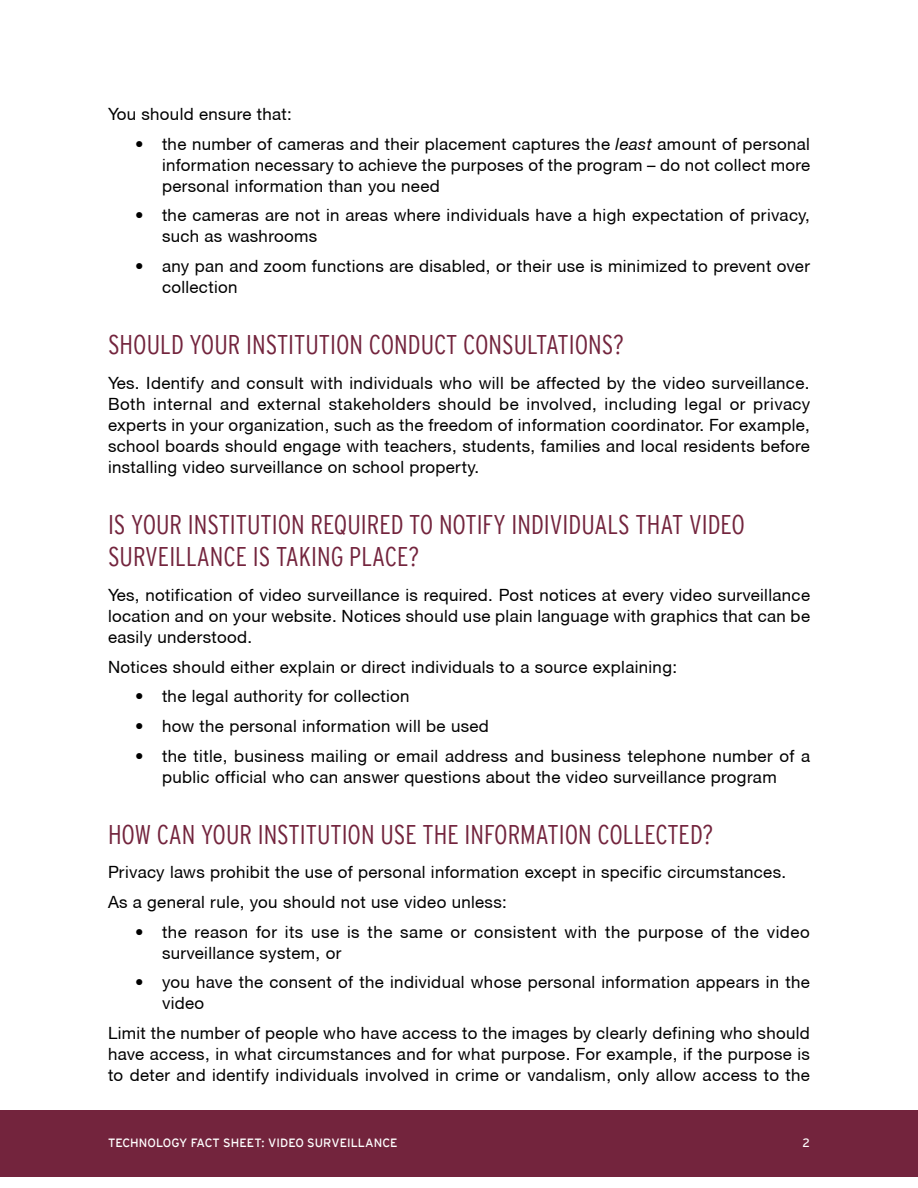
<style>
.page{position:relative;width:918px;height:1188px;background:#fff}
.page>*{position:absolute;margin:0;border:0;box-sizing:border-box;transform-origin:0 0}
.Subhead_1{font:27px/32.4px "Interstate Cond Mono Lgt";color:#73243d}
._0_body_text{font:16.8px/21px "Helvetica Neue CE";letter-spacing:.02em;color:#000;text-align:justify}
.t1{font:12px "Interstate Mono";letter-spacing:.005em;color:#fff}
.s1{font-style:italic}
</style>
<div class="page">
<div style="left:0;top:1110px;width:918px;height:67px;background:#73243d"></div>
<p class="_0_body_text" style="left:108px;top:104px;width:185px">You should ensure that:</p>
<p class="_0_body_text" style="left:162px;top:133px;width:650px;text-indent:-27px">• the number of cameras and their placement captures the <span class="s1">least</span> amount of personal information necessary to achieve the purposes of the program – do not collect more personal information than you need</p>
<p class="_0_body_text" style="left:162px;top:205px;width:649px;text-indent:-27px">• the cameras are not in areas where individuals have a high expectation of privacy, such as washrooms</p>
<p class="_0_body_text" style="left:162px;top:256px;width:649px;text-indent:-27px">• any pan and zoom functions are disabled, or their use is minimized to prevent over collection</p>
<p class="Subhead_1" style="left:108px;top:328px;width:518px">SHOULD YOUR INSTITUTION CONDUCT CONSULTATIONS?</p>
<p class="_0_body_text" style="left:108px;top:372px;width:704px">Yes. Identify and consult with individuals who will be affected by the video surveillance.<br>Both internal and external stakeholders should be involved, including legal or privacy experts in your organization, such as the freedom of information coordinator. For example, school boards should engage with teachers, students, families and local residents before installing video surveillance on school property.</p>
<p class="Subhead_1" style="left:108px;top:508px;width:638px">IS YOUR INSTITUTION REQUIRED TO NOTIFY INDIVIDUALS THAT VIDEO<br>SURVEILLANCE IS TAKING PLACE?</p>
<p class="_0_body_text" style="left:108px;top:585px;width:704px">Yes, notification of video surveillance is required. Post notices at every video surveillance location and on your website. Notices should use plain language with graphics that can be easily understood.</p>
<p class="_0_body_text" style="left:108px;top:656px;width:571px">Notices should either explain or direct individuals to a source explaining:</p>
<p class="_0_body_text" style="left:135px;top:686px;width:276px">• the legal authority for collection</p>
<p class="_0_body_text" style="left:135px;top:716px;width:355px">• how the personal information will be used</p>
<p class="_0_body_text" style="left:135px;top:745px;width:677px;text-align:center">• the title, business mailing or email address and business telephone number of a public official who can answer questions about the video surveillance program</p>
<p class="Subhead_1" style="left:108px;top:818px;width:607px">HOW CAN YOUR INSTITUTION USE THE INFORMATION COLLECTED?</p>
<p class="_0_body_text" style="left:108px;top:862px;width:680px">Privacy laws prohibit the use of personal information except in specific circumstances.</p>
<p class="_0_body_text" style="left:108px;top:892px;width:400px">As a general rule, you should not use video unless:</p>
<p class="_0_body_text" style="left:162px;top:921px;width:649px;text-indent:-27px">• the reason for its use is the same or consistent with the purpose of the video surveillance system, or</p>
<p class="_0_body_text" style="left:162px;top:972px;width:650px;text-indent:-27px">• you have the consent of the individual whose personal information appears in the video</p>
<p class="_0_body_text" style="left:108px;top:1023px;width:704px">Limit the number of people who have access to the images by clearly defining who should have access, in what circumstances and for what purpose. For example, if the purpose is to deter and identify individuals involved in crime or vandalism, only allow access to the</p>
<p class="t1" style="left:108px;top:1136px;width:291px">TECHNOLOGY FACT SHEET: VIDEO SURVEILLANCE</p>
<p class="t1" style="left:803px;top:1136px;width:9px">2</p>
</div>
